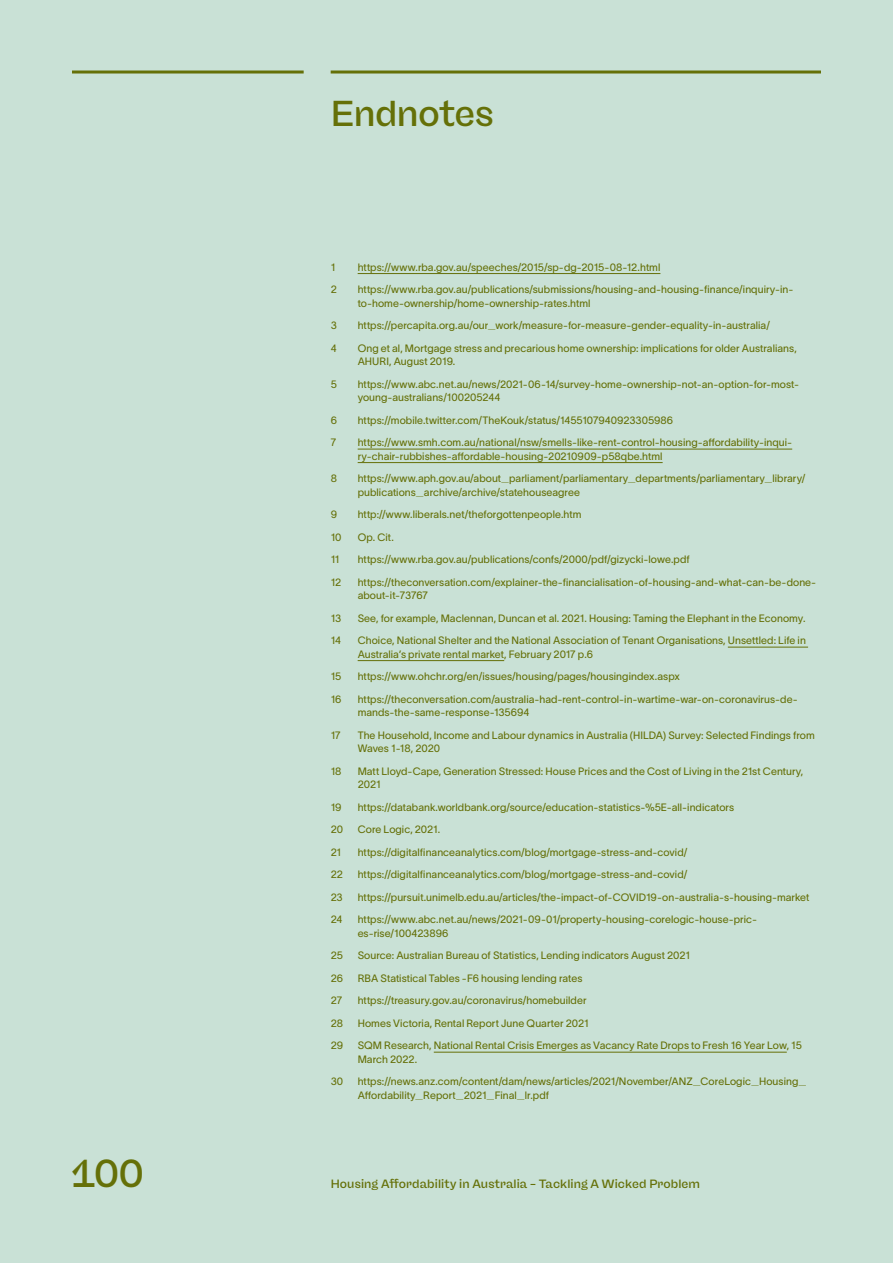
<style>
.page{position:relative;width:893px;height:1263px;background:#c9e1d6}
.page>*{position:absolute;margin:0;border:0;box-sizing:border-box;transform-origin:0 0}
.t1{font:500 39px "Freigeist";color:#657008}
.t2{font:500 36px "Freigeist";letter-spacing:-.015em;color:#657008}
.t3{font:500 12px "Freigeist";letter-spacing:.01em;color:#657008}
.Footnote_text{font:10.5px/13.5px "TWK Lausanne 350";letter-spacing:.005em;color:#657008}
</style>
<div class="page">
<hr style="left:72px;top:71px;width:232px;height:3px;background:#657008">
<hr style="left:331px;top:71px;width:490px;height:3px;background:#657008">
<hr style="left:358px;top:273px;width:302px;height:1px;background:#657008">
<hr style="left:358px;top:449px;width:434px;height:1px;background:#657008">
<hr style="left:358px;top:462px;width:305px;height:1px;background:#657008">
<hr style="left:728px;top:647px;width:80px;height:1px;background:#657008">
<hr style="left:358px;top:660px;width:146px;height:1px;background:#657008">
<hr style="left:434px;top:1052px;width:353px;height:1px;background:#657008">
<h1 class="t1" style="left:72px;top:1150px;width:73px">100</h1>
<h1 class="t2" style="left:331px;top:91px;width:165px">Endnotes</h1>
<p class="Footnote_text" style="left:331px;top:259px;width:6px">1</p>
<p class="Footnote_text" style="left:358px;top:259px;width:304px">https://www.rba.gov.au/speeches/2015/sp-dg-2015-08-12.html</p>
<p class="Footnote_text" style="left:331px;top:282px;width:8px">2</p>
<p class="Footnote_text" style="left:358px;top:282px;width:437px">https://www.rba.gov.au/publications/submissions/housing-and-housing-finance/inquiry-in&shy;to-home-ownership/home-ownership-rates.html</p>
<p class="Footnote_text" style="left:331px;top:318px;width:8px">3</p>
<p class="Footnote_text" style="left:358px;top:318px;width:414px">https://percapita.org.au/our_work/measure-for-measure-gender-equality-in-australia/</p>
<p class="Footnote_text" style="left:331px;top:340px;width:7px">4</p>
<p class="Footnote_text" style="left:358px;top:340px;width:441px">Ong et al, Mortgage stress and precarious home ownership: implications for older Australians,<br>AHURI, August 2019.</p>
<p class="Footnote_text" style="left:331px;top:376px;width:8px">5</p>
<p class="Footnote_text" style="left:358px;top:376px;width:443px">https://www.abc.net.au/news/2021-06-14/survey-home-ownership-not-an-option-for-most&shy;young-australians/100205244</p>
<p class="Footnote_text" style="left:331px;top:412px;width:8px">6</p>
<p class="Footnote_text" style="left:358px;top:412px;width:317px">https://mobile.twitter.com/TheKouk/status/1455107940923305986</p>
<p class="Footnote_text" style="left:331px;top:435px;width:7px">7</p>
<p class="Footnote_text" style="left:358px;top:435px;width:436px">https://www.smh.com.au/national/nsw/smells-like-rent-control-housing-affordability-inqui&shy;ry-chair-rubbishes-affordable-housing-20210909-p58qbe.html</p>
<p class="Footnote_text" style="left:331px;top:471px;width:8px">8</p>
<p class="Footnote_text" style="left:358px;top:471px;width:449px">https://www.aph.gov.au/about_parliament/parliamentary_departments/parliamentary_library/ publications_archive/archive/statehouseagree</p>
<p class="Footnote_text" style="left:331px;top:507px;width:8px">9</p>
<p class="Footnote_text" style="left:358px;top:507px;width:225px">http://www.liberals.net/theforgottenpeople.htm</p>
<p class="Footnote_text" style="left:331px;top:529px;width:12px">10</p>
<p class="Footnote_text" style="left:358px;top:529px;width:38px">Op. Cit.</p>
<p class="Footnote_text" style="left:331px;top:552px;width:10px">11</p>
<p class="Footnote_text" style="left:358px;top:552px;width:333px">https://www.rba.gov.au/publications/confs/2000/pdf/gizycki-lowe.pdf</p>
<p class="Footnote_text" style="left:331px;top:574px;width:12px">12</p>
<p class="Footnote_text" style="left:358px;top:574px;width:460px">https://theconversation.com/explainer-the-financialisation-of-housing-and-what-can-be-done&shy;about-it-73767</p>
<p class="Footnote_text" style="left:331px;top:610px;width:12px">13</p>
<p class="Footnote_text" style="left:358px;top:610px;width:449px">See, for example, Maclennan, Duncan et al. 2021. Housing: Taming the Elephant in the Economy.</p>
<p class="Footnote_text" style="left:331px;top:633px;width:12px">14</p>
<p class="Footnote_text" style="left:358px;top:633px;width:450px">Choice, National Shelter and the National Association of Tenant Organisations, Unsettled: Life in<br>Australia’s private rental market, February 2017 p.6</p>
<p class="Footnote_text" style="left:331px;top:669px;width:12px">15</p>
<p class="Footnote_text" style="left:358px;top:669px;width:324px">https://www.ohchr.org/en/issues/housing/pages/housingindex.aspx</p>
<p class="Footnote_text" style="left:331px;top:691px;width:12px">16</p>
<p class="Footnote_text" style="left:358px;top:691px;width:441px">https://theconversation.com/australia-had-rent-control-in-wartime-war-on-coronavirus-de&shy;mands-the-same-response-135694</p>
<p class="Footnote_text" style="left:331px;top:727px;width:11px">17</p>
<p class="Footnote_text" style="left:358px;top:727px;width:459px">The Household, Income and Labour dynamics in Australia (HILDA) Survey: Selected Findings from<br>Waves 1-18, 2020</p>
<p class="Footnote_text" style="left:331px;top:763px;width:12px">18</p>
<p class="Footnote_text" style="left:358px;top:763px;width:447px">Matt Lloyd-Cape, Generation Stressed: House Prices and the Cost of Living in the 21st Century,<br>2021</p>
<p class="Footnote_text" style="left:331px;top:799px;width:12px">19</p>
<p class="Footnote_text" style="left:358px;top:799px;width:378px">https://databank.worldbank.org/source/education-statistics-%5E-all-indicators</p>
<p class="Footnote_text" style="left:331px;top:822px;width:14px">20</p>
<p class="Footnote_text" style="left:358px;top:822px;width:84px">Core Logic, 2021.</p>
<p class="Footnote_text" style="left:331px;top:844px;width:12px">21</p>
<p class="Footnote_text" style="left:358px;top:844px;width:331px">https://digitalfinanceanalytics.com/blog/mortgage-stress-and-covid/</p>
<p class="Footnote_text" style="left:331px;top:867px;width:14px">22</p>
<p class="Footnote_text" style="left:358px;top:867px;width:331px">https://digitalfinanceanalytics.com/blog/mortgage-stress-and-covid/</p>
<p class="Footnote_text" style="left:331px;top:889px;width:14px">23</p>
<p class="Footnote_text" style="left:358px;top:889px;width:453px">https://pursuit.unimelb.edu.au/articles/the-impact-of-COVID19-on-australia-s-housing-market</p>
<p class="Footnote_text" style="left:331px;top:912px;width:13px">24</p>
<p class="Footnote_text" style="left:358px;top:912px;width:401px">https://www.abc.net.au/news/2021-09-01/property-housing-corelogic-house-pric&shy;es-rise/100423896</p>
<p class="Footnote_text" style="left:331px;top:948px;width:14px">25</p>
<p class="Footnote_text" style="left:358px;top:948px;width:334px">Source: Australian Bureau of Statistics, Lending indicators August 2021</p>
<p class="Footnote_text" style="left:331px;top:970px;width:14px">26</p>
<p class="Footnote_text" style="left:358px;top:970px;width:226px">RBA Statistical Tables -F6 housing lending rates</p>
<p class="Footnote_text" style="left:331px;top:993px;width:13px">27</p>
<p class="Footnote_text" style="left:358px;top:993px;width:230px">https://treasury.gov.au/coronavirus/homebuilder</p>
<p class="Footnote_text" style="left:331px;top:1015px;width:14px">28</p>
<p class="Footnote_text" style="left:358px;top:1015px;width:232px">Homes Victoria, Rental Report June Quarter 2021</p>
<p class="Footnote_text" style="left:331px;top:1038px;width:14px">29</p>
<p class="Footnote_text" style="left:358px;top:1038px;width:446px">SQM Research, National Rental Crisis Emerges as Vacancy Rate Drops to Fresh 16 Year Low, 15<br>March 2022.</p>
<p class="Footnote_text" style="left:331px;top:1074px;width:14px">30</p>
<p class="Footnote_text" style="left:358px;top:1074px;width:450px">https://news.anz.com/content/dam/news/articles/2021/November/ANZ_CoreLogic_Housing_<br>Affordability_Report_2021_Final_lr.pdf</p>
<p class="t3" style="left:331px;top:1176px;width:371px">Housing Affordability in Australia – Tackling A Wicked Problem</p>
</div>
